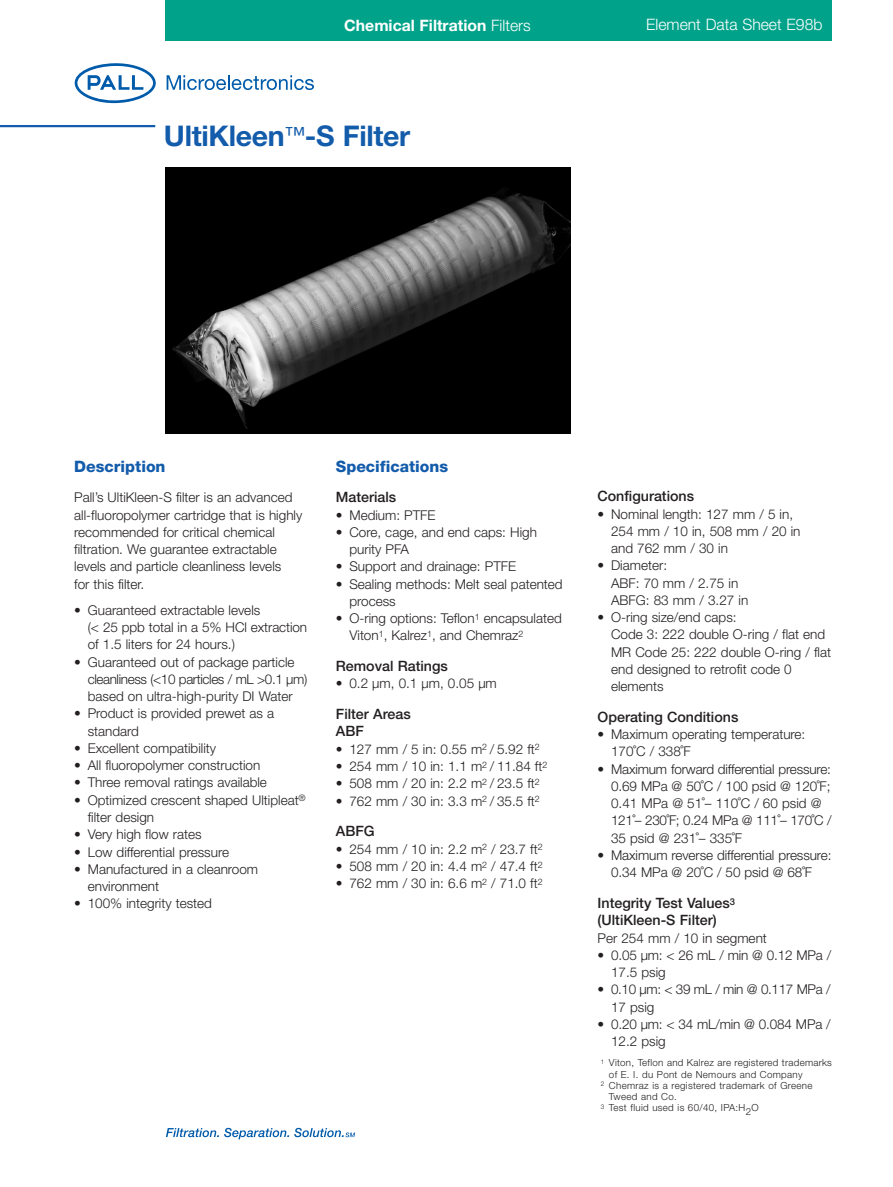
<style>
.page{position:relative;width:893px;height:1187px;background:#fff}
.page>*{position:absolute;margin:0;border:0;box-sizing:border-box;transform-origin:0 0}
.t1{font:700 28.5px "Helvetica Neue LT Std";letter-spacing:-.01em;color:#135cab}
.t2{font:700 15.75px "Helvetica Neue LT Std";color:#fff}
.t3{font:800 15.75px "Helvetica Neue LT Std";color:#135cab}
.t4{font:300 15.75px "Helvetica Neue LT Std";color:#fff}
.t5{font:500 14.25px/17.2px "Helvetica Neue LT Std";color:#231f20}
.t6{font:300 13.5px/17.2px "Helvetica Neue LT Std";color:#231f20}
.t7{font:300 13.5px/17.2px "Helvetica Neue LT Std";letter-spacing:-.03em;color:#231f20}
.t8{font:300 9.75px "Helvetica Neue LT Std";letter-spacing:.035em;color:#231f20}
.s1{font-weight:300}
</style>
<div class="page">
<svg style="left:167px;top:75px;width:147px;height:15px"></svg>
<svg style="left:75px;top:63px;width:81px;height:40px"></svg>
<hr style="left:0;top:125px;width:155px;height:2px;background:#135cab">
<div style="left:165px;top:0;width:667px;height:40px;background:#00a38a"></div>
<svg style="left:166px;top:1127px;width:189px;height:12px"></svg>
<img style="left:165px;top:167px;width:406px;height:266px">
<p class="t2" style="left:344px;top:19px;width:188px">Chemical Filtration <span class="s1">Filters</span></p>
<p class="t4" style="left:646px;top:19px;width:178px">Element Data Sheet E98b</p>
<h1 class="t1" style="left:164px;top:126px;width:248px">UltiKleen<sup>™</sup>-S Filter</h1>
<p class="t3" style="left:74px;top:460px;width:93px">Description</p>
<p class="t6" style="left:74px;top:490px;width:230px">Pall’s UltiKleen-S filter is an advanced all-fluoropolymer cartridge that is highly recommended for critical chemical filtration. We guarantee extractable levels and particle cleanliness levels<br>for this filter.</p>
<p class="t6" style="left:88px;top:602px;width:221px;text-indent:-14px">• Guaranteed extractable levels<br>(&lt; 25 ppb total in a 5% HCl extraction of 1.5 liters for 24 hours.)</p>
<p class="t6" style="left:88px;top:654px;width:221px;text-indent:-14px">• Guaranteed out of package particle cleanliness (&lt;10 particles / mL &gt;0.1 µm) based on ultra-high-purity DI Water</p>
<p class="t6" style="left:88px;top:706px;width:188px;text-indent:-14px">• Product is provided prewet as a standard</p>
<p class="t6" style="left:74px;top:740px;width:143px">• Excellent compatibility</p>
<p class="t6" style="left:74px;top:758px;width:188px">• All fluoropolymer construction</p>
<p class="t6" style="left:74px;top:775px;width:194px">• Three removal ratings available</p>
<p class="t6" style="left:88px;top:792px;width:219px;text-indent:-13px">• Optimized crescent shaped Ultipleat<sup>® </sup>filter design</p>
<p class="t6" style="left:74px;top:827px;width:129px">• Very high flow rates</p>
<p class="t6" style="left:74px;top:844px;width:156px">• Low differential pressure</p>
<p class="t6" style="left:88px;top:861px;width:172px;text-indent:-14px">• Manufactured in a cleanroom environment</p>
<p class="t6" style="left:74px;top:896px;width:139px">• 100% integrity tested</p>
<p class="t3" style="left:336px;top:460px;width:114px">Specifications</p>
<p class="t5" style="left:336px;top:490px;width:62px">Materials</p>
<p class="t6" style="left:336px;top:507px;width:101px">• Medium: PTFE</p>
<p class="t6" style="left:349px;top:524px;width:189px;text-indent:-14px">• Core, cage, and end caps: High purity PFA</p>
<p class="t6" style="left:336px;top:559px;width:182px">• Support and drainage: PTFE</p>
<p class="t6" style="left:349px;top:576px;width:215px;text-indent:-14px">• Sealing methods: Melt seal patented process</p>
<p class="t6" style="left:349px;top:611px;width:214px;text-indent:-13px">• O-ring options: Teflon<sup>1</sup> encapsulated<br>Viton<sup>1</sup>, Kalrez<sup>1</sup>, and Chemraz<sup>2</sup></p>
<p class="t5" style="left:336px;top:658px;width:114px">Removal Ratings</p>
<p class="t6" style="left:336px;top:676px;width:162px">• 0.2 µm, 0.1 µm, 0.05 µm</p>
<p class="t5" style="left:336px;top:706px;width:76px">Filter Areas<br>ABF</p>
<p class="t6" style="left:336px;top:741px;width:205px">• 127 mm / 5 in: 0.55 m<sup>2</sup> / 5.92 ft<sup>2</sup></p>
<p class="t6" style="left:336px;top:758px;width:213px">• 254 mm / 10 in: 1.1 m<sup>2</sup> / 11.84 ft<sup>2</sup></p>
<p class="t6" style="left:336px;top:776px;width:205px">• 508 mm / 20 in: 2.2 m<sup>2</sup> / 23.5 ft<sup>2</sup></p>
<p class="t6" style="left:336px;top:793px;width:205px">• 762 mm / 30 in: 3.3 m<sup>2</sup> / 35.5 ft<sup>2</sup></p>
<p class="t5" style="left:336px;top:823px;width:40px">ABFG</p>
<p class="t6" style="left:336px;top:841px;width:208px">• 254 mm / 10 in: 2.2 m<sup>2</sup> / 23.7 ft<sup>2</sup></p>
<p class="t6" style="left:336px;top:858px;width:208px">• 508 mm / 20 in: 4.4 m<sup>2</sup> / 47.4 ft<sup>2</sup></p>
<p class="t6" style="left:336px;top:875px;width:208px">• 762 mm / 30 in: 6.6 m<sup>2</sup> / 71.0 ft<sup>2</sup></p>
<p class="t5" style="left:598px;top:489px;width:98px">Configurations</p>
<p class="t6" style="left:611px;top:506px;width:191px;text-indent:-14px">• Nominal length: 127 mm / 5 in,<br>254 mm / 10 in, 508 mm / 20 in and 762 mm / 30 in</p>
<p class="t6" style="left:611px;top:558px;width:139px;text-indent:-14px">• Diameter:<br>ABF: 70 mm / 2.75 in<br>ABFG: 83 mm / 3.27 in</p>
<p class="t6" style="left:611px;top:610px;width:221px;text-indent:-14px">• O-ring size/end caps:<br>Code 3: 222 double O-ring / flat end<br>MR Code 25: 222 double O-ring / flat end designed to retrofit code 0 elements</p>
<p class="t5" style="left:598px;top:709px;width:142px">Operating Conditions</p>
<p class="t6" style="left:611px;top:727px;width:196px;text-indent:-14px">• Maximum operating temperature:<br>170˚C / 338˚F</p>
<p class="t6" style="left:611px;top:761px;width:222px;text-indent:-14px">• Maximum forward differential pressure:<br>0.69 MPa @ 50˚C / 100 psid @ 120˚F;<br>0.41 MPa @ 51˚– 110˚C / 60 psid @<br>121˚– 230˚F; 0.24 MPa @ 111˚– 170˚C /<br>35 psid @ 231˚– 335˚F</p>
<p class="t6" style="left:598px;top:847px;width:235px;text-align:center">• Maximum reverse differential pressure:<br>0.34 MPa @ 20˚C / 50 psid @ 68˚F</p>
<p class="t5" style="left:598px;top:895px;width:139px">Integrity Test Values<sup>3 </sup>(UltiKleen-S Filter)</p>
<p class="t6" style="left:598px;top:930px;width:171px">Per 254 mm / 10 in segment</p>
<p class="t6" style="left:611px;top:947px;width:222px;text-indent:-14px">• 0.05 µm: &lt; 26 mL / min @ 0.12 MPa /<br>17.5 psig</p>
<p class="t7" style="left:611px;top:982px;width:221px;text-indent:-14px">• 0.10 µm: &lt; 39 mL / min @ 0.117 MPa /<br>17 psig</p>
<p class="t6" style="left:611px;top:1016px;width:221px;text-indent:-14px">• 0.20 µm: &lt; 34 mL/min @ 0.084 MPa /<br>12.2 psig</p>
<p class="t8" style="left:601px;top:1059px;width:233px"><sup>1</sup> Viton, Teflon and Kalrez are registered trademarks</p>
<p class="t8" style="left:609px;top:1070px;width:195px">of E. I. du Pont de Nemours and Company</p>
<p class="t8" style="left:601px;top:1081px;width:213px"><sup>2</sup> Chemraz is a registered trademark of Greene</p>
<p class="t8" style="left:609px;top:1092px;width:69px">Tweed and Co.</p>
<p class="t8" style="left:601px;top:1104px;width:160px"><sup>3</sup> Test fluid used is 60/40, IPA:H2O</p>
</div>
